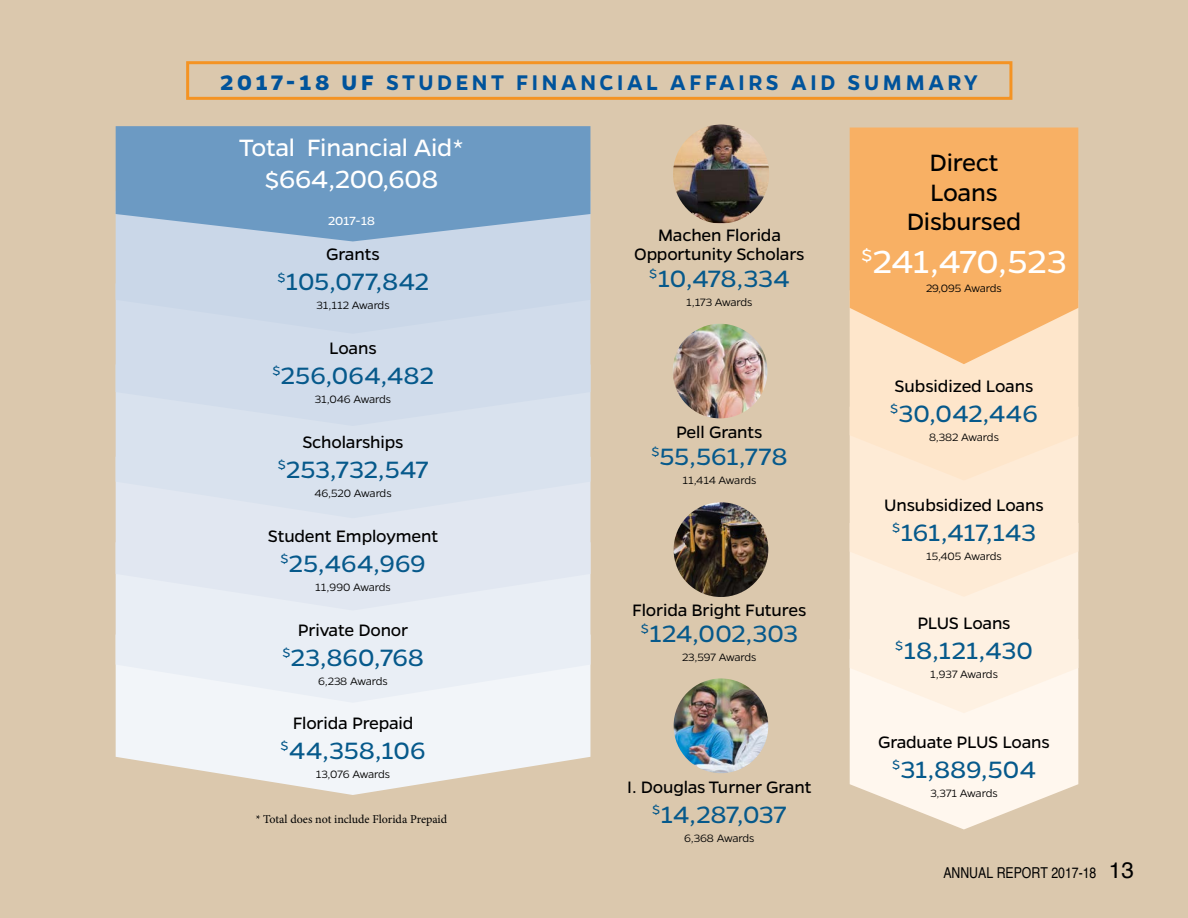
<style>
.page{position:relative;width:1188px;height:918px;background:#dbc8ad}
.page>*{position:absolute;margin:0;border:0;box-sizing:border-box;transform-origin:0 0}
.t1{font:36.15px "Gentona";color:#fff}
.t2{font:28.05px "Gentona";color:#fff}
.t3{font:26.7px "Gentona";letter-spacing:.01em;color:#06598b}
.t4{font:26.7px/29.4px "Gentona";letter-spacing:-.015em;color:#000;text-align:center}
.t5{font:26.7px "Gentona";letter-spacing:-.01em;color:#fff}
.t6{font:26.7px "Gentona";letter-spacing:-.01em;color:#06598b}
.t7{font:600 24px "Gentona";letter-spacing:.155em;color:#00539b;scale:.95 1}
.t8{font:18.75px/18.8px "Gentona";letter-spacing:-.01em;color:#000;text-align:center}
.t9{font:condensed 15px "Helvetica";color:#000}
.t10{font:13.35px "Gentona";color:#fff}
.t11{font:300 12px "Gentona";letter-spacing:-.005em;color:#000}
.t12{font:12px "Minion Pro";color:#000}
.s1{font-weight:700;font-size:23.7px}
.s2{font-stretch:normal;font-size:22.5px}
</style>
<div class="page">
<img style="left:673px;top:125px;width:96px;height:99px">
<svg style="left:116px;top:703px;width:474px;height:92px;fill:#f2f5f9"></svg>
<svg style="left:116px;top:610px;width:474px;height:93px;background:#eaeff5"></svg>
<div style="left:116px;top:518px;width:474px;height:92px;background:#e1e7f1"></div>
<div style="left:116px;top:426px;width:474px;height:92px;background:#d9e2ee"></div>
<div style="left:116px;top:334px;width:474px;height:92px;background:#d1dceb"></div>
<div style="left:116px;top:241px;width:474px;height:93px;background:#cad7e8"></div>
<svg style="left:116px;top:126px;width:474px;height:115px;background:#76a1c7"></svg>
<svg style="left:850px;top:364px;width:228px;height:465px;background:#fcecda"></svg>
<svg style="left:850px;top:128px;width:228px;height:236px;background:#f8b670"></svg>
<img style="left:673px;top:324px;width:94px;height:94px;border-radius:47px">
<img style="left:674px;top:502px;width:94px;height:95px;border-radius:47px">
<img style="left:674px;top:678px;width:94px;height:95px;border-radius:47px">
<div style="left:186px;top:61px;width:826px;height:39px;border:3px solid #f49323"></div>
<p class="t7" style="left:221px;top:68px;width:491px"><span class="s1">2017-18 UF</span> STUDENT FINANCIAL AFF</p>
<p class="t7" style="left:719px;top:68px;width:274px">AIRS AID SUMMARY</p>
<h3 class="t5" style="left:239px;top:133px;width:226px">Total Financial Aid*</h3>
<h2 class="t2" style="left:265px;top:164px;width:175px">$664,200,608</h2>
<p class="t10" style="left:328px;top:213px;width:48px">2017-18</p>
<p class="t8" style="left:326px;top:245px;width:55px">Grants</p>
<h3 class="t3" style="left:277px;top:267px;width:153px"><sup>$</sup>105,077,842</h3>
<p class="t11" style="left:316px;top:299px;width:75px">31,112 Awards</p>
<p class="t8" style="left:329px;top:339px;width:49px">Loans</p>
<h3 class="t3" style="left:272px;top:361px;width:163px"><sup>$</sup>256,064,482</h3>
<p class="t11" style="left:315px;top:393px;width:78px">31,046 Awards</p>
<p class="t8" style="left:303px;top:433px;width:102px">Scholarships</p>
<h3 class="t3" style="left:278px;top:455px;width:152px"><sup>$</sup>253,732,547</h3>
<p class="t11" style="left:314px;top:486px;width:79px">46,520 Awards</p>
<p class="t8" style="left:268px;top:526px;width:172px">Student Employment</p>
<h3 class="t3" style="left:281px;top:548px;width:147px"><sup>$</sup>25,464,969</h3>
<p class="t11" style="left:315px;top:580px;width:77px">11,990 Awards</p>
<p class="t8" style="left:298px;top:620px;width:112px">Private Donor</p>
<h3 class="t3" style="left:282px;top:642px;width:143px"><sup>$</sup>23,860,768</h3>
<p class="t11" style="left:318px;top:674px;width:71px">6,238 Awards</p>
<p class="t8" style="left:293px;top:714px;width:122px">Florida Prepaid</p>
<h3 class="t3" style="left:281px;top:736px;width:146px"><sup>$</sup>44,358,106</h3>
<p class="t11" style="left:316px;top:768px;width:76px">13,076 Awards</p>
<p class="t12" style="left:256px;top:811px;width:193px">* Total does not include Florida Prepaid</p>
<p class="t8" style="left:634px;top:226px;width:172px">Machen Florida<br>Opportunity Scholars</p>
<h3 class="t3" style="left:649px;top:263px;width:142px"><sup>$</sup>10,478,334</h3>
<p class="t11" style="left:686px;top:295px;width:68px">1,173 Awards</p>
<p class="t8" style="left:676px;top:423px;width:88px">Pell Grants</p>
<h3 class="t3" style="left:651px;top:442px;width:137px"><sup>$</sup>55,561,778</h3>
<p class="t11" style="left:682px;top:473px;width:75px">11,414 Awards</p>
<p class="t8" style="left:632px;top:600px;width:176px">Florida Bright Futures</p>
<h3 class="t3" style="left:641px;top:619px;width:159px"><sup>$</sup>124,002,303</h3>
<p class="t11" style="left:682px;top:651px;width:76px">23,597 Awards</p>
<p class="t8" style="left:627px;top:777px;width:186px">I. Douglas Turner Grant</p>
<h3 class="t3" style="left:652px;top:800px;width:136px"><sup>$</sup>14,287,037</h3>
<p class="t11" style="left:684px;top:831px;width:72px">6,368 Awards</p>
<h3 class="t4" style="left:907px;top:148px;width:116px">Direct<br>Loans<br>Disbursed</h3>
<h1 class="t1" style="left:861px;top:242px;width:207px"><sup>$</sup>241,470,523</h1>
<p class="t11" style="left:926px;top:282px;width:77px">29,095 Awards</p>
<p class="t8" style="left:895px;top:377px;width:140px">Subsidized Loans</p>
<h3 class="t3" style="left:890px;top:399px;width:149px"><sup>$</sup>30,042,446</h3>
<p class="t11" style="left:929px;top:431px;width:71px">8,382 Awards</p>
<p class="t8" style="left:884px;top:495px;width:161px">Unsubsidized Loans</p>
<h3 class="t6" style="left:892px;top:517px;width:145px"><sup>$</sup>161,417,143</h3>
<p class="t11" style="left:926px;top:549px;width:77px">15,405 Awards</p>
<p class="t8" style="left:917px;top:614px;width:95px">PLUS Loans</p>
<h3 class="t3" style="left:895px;top:636px;width:139px"><sup>$</sup>18,121,430</h3>
<p class="t11" style="left:930px;top:668px;width:69px">1,937 Awards</p>
<p class="t8" style="left:878px;top:732px;width:173px">Graduate PLUS Loans</p>
<h3 class="t3" style="left:892px;top:754px;width:145px"><sup>$</sup>31,889,504</h3>
<p class="t11" style="left:930px;top:786px;width:69px">3,371 Awards</p>
<p class="t9" style="left:943px;top:864px;width:192px">ANNUAL REPORT 2017-18 <span class="s2">13</span></p>
</div>
